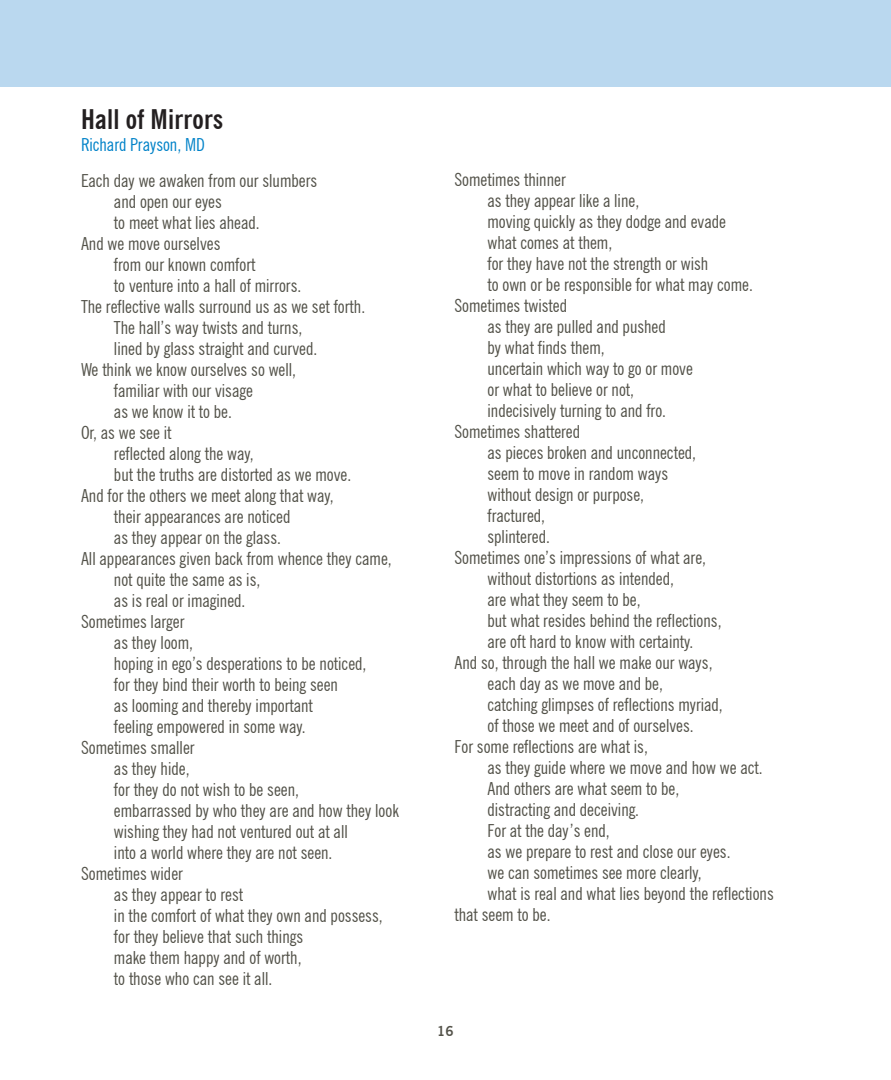
<style>
.page{position:relative;width:891px;height:1080px;background:#fff}
.page>*{position:absolute;margin:0;border:0;box-sizing:border-box;transform-origin:0 0}
.class{font:700 condensed 27px "News Gothic BT";letter-spacing:.01em;color:#231f20}
.class-2{font:condensed 18px/21px "News Gothic BT";color:#535249}
.class-3{font:condensed 18px "News Gothic BT";color:#0082c8}
.t1{font:700 13.5px "News Gothic BT";color:#535249}
</style>
<div class="page">
<div style="left:0;top:0;width:891px;height:86px;background:#bad8ef"></div>
<p class="class" style="left:81px;top:102px;width:144px">Hall of Mirrors</p>
<p class="class-3" style="left:81px;top:134px;width:125px">Richard Prayson, MD</p>
<p class="class-2" style="left:81px;top:170px;width:238px">Each day we awaken from our slumbers</p>
<p class="class-2" style="left:114px;top:191px;width:109px">and open our eyes</p>
<p class="class-2" style="left:114px;top:212px;width:147px">to meet what lies ahead.</p>
<p class="class-2" style="left:81px;top:233px;width:141px">And we move ourselves</p>
<p class="class-2" style="left:114px;top:254px;width:143px">from our known comfort</p>
<p class="class-2" style="left:114px;top:275px;width:189px">to venture into a hall of mirrors.</p>
<p class="class-2" style="left:81px;top:296px;width:286px">The reflective walls surround us as we set forth.</p>
<p class="class-2" style="left:114px;top:317px;width:190px">The hall’s way twists and turns,</p>
<p class="class-2" style="left:114px;top:338px;width:205px">lined by glass straight and curved.</p>
<p class="class-2" style="left:81px;top:359px;width:217px">We think we know ourselves so well,</p>
<p class="class-2" style="left:114px;top:380px;width:140px">familiar with our visage</p>
<p class="class-2" style="left:114px;top:401px;width:119px">as we know it to be.</p>
<p class="class-2" style="left:81px;top:422px;width:92px">Or, as we see it</p>
<p class="class-2" style="left:114px;top:443px;width:141px">reflected along the way,</p>
<p class="class-2" style="left:114px;top:464px;width:239px">but the truths are distorted as we move.</p>
<p class="class-2" style="left:81px;top:485px;width:254px">And for the others we meet along that way,</p>
<p class="class-2" style="left:114px;top:506px;width:178px">their appearances are noticed</p>
<p class="class-2" style="left:114px;top:527px;width:168px">as they appear on the glass.</p>
<p class="class-2" style="left:81px;top:548px;width:312px">All appearances given back from whence they came,</p>
<p class="class-2" style="left:114px;top:569px;width:148px">not quite the same as is,</p>
<p class="class-2" style="left:114px;top:590px;width:133px">as is real or imagined.</p>
<p class="class-2" style="left:81px;top:611px;width:105px">Sometimes larger</p>
<p class="class-2" style="left:114px;top:632px;width:81px">as they loom,</p>
<p class="class-2" style="left:114px;top:653px;width:254px">hoping in ego’s desperations to be noticed,</p>
<p class="class-2" style="left:114px;top:674px;width:225px">for they bind their worth to being seen</p>
<p class="class-2" style="left:114px;top:695px;width:200px">as looming and thereby important</p>
<p class="class-2" style="left:114px;top:716px;width:193px">feeling empowered in some way.</p>
<p class="class-2" style="left:81px;top:737px;width:115px">Sometimes smaller</p>
<p class="class-2" style="left:114px;top:758px;width:77px">as they hide,</p>
<p class="class-2" style="left:114px;top:779px;width:187px">for they do not wish to be seen,</p>
<p class="class-2" style="left:114px;top:800px;width:287px">embarrassed by who they are and how they look</p>
<p class="class-2" style="left:114px;top:821px;width:235px">wishing they had not ventured out at all</p>
<p class="class-2" style="left:114px;top:842px;width:220px">into a world where they are not seen.</p>
<p class="class-2" style="left:81px;top:863px;width:103px">Sometimes wider</p>
<p class="class-2" style="left:114px;top:884px;width:131px">as they appear to rest</p>
<p class="class-2" style="left:114px;top:905px;width:270px">in the comfort of what they own and possess,</p>
<p class="class-2" style="left:114px;top:926px;width:191px">for they believe that such things</p>
<p class="class-2" style="left:114px;top:947px;width:189px">make them happy and of worth,</p>
<p class="class-2" style="left:114px;top:968px;width:160px">to those who can see it all.</p>
<p class="class-2" style="left:454px;top:169px;width:113px">Sometimes thinner</p>
<p class="class-2" style="left:487px;top:190px;width:153px">as they appear like a line,</p>
<p class="class-2" style="left:487px;top:211px;width:240px">moving quickly as they dodge and evade</p>
<p class="class-2" style="left:487px;top:232px;width:126px">what comes at them,</p>
<p class="class-2" style="left:487px;top:253px;width:222px">for they have not the strength or wish</p>
<p class="class-2" style="left:487px;top:274px;width:267px">to own or be responsible for what may come.</p>
<p class="class-2" style="left:454px;top:295px;width:114px">Sometimes twisted</p>
<p class="class-2" style="left:487px;top:316px;width:180px">as they are pulled and pushed</p>
<p class="class-2" style="left:487px;top:337px;width:119px">by what finds them,</p>
<p class="class-2" style="left:487px;top:358px;width:207px">uncertain which way to go or move</p>
<p class="class-2" style="left:487px;top:379px;width:148px">or what to believe or not,</p>
<p class="class-2" style="left:487px;top:400px;width:180px">indecisively turning to and fro.</p>
<p class="class-2" style="left:454px;top:421px;width:127px">Sometimes shattered</p>
<p class="class-2" style="left:487px;top:442px;width:210px">as pieces broken and unconnected,</p>
<p class="class-2" style="left:487px;top:463px;width:182px">seem to move in random ways</p>
<p class="class-2" style="left:487px;top:484px;width:158px">without design or purpose,</p>
<p class="class-2" style="left:487px;top:505px;width:59px">fractured,</p>
<p class="class-2" style="left:487px;top:526px;width:64px">splintered.</p>
<p class="class-2" style="left:454px;top:547px;width:253px">Sometimes one’s impressions of what are,</p>
<p class="class-2" style="left:487px;top:568px;width:188px">without distortions as intended,</p>
<p class="class-2" style="left:487px;top:589px;width:155px">are what they seem to be,</p>
<p class="class-2" style="left:487px;top:610px;width:236px">but what resides behind the reflections,</p>
<p class="class-2" style="left:487px;top:631px;width:207px">are oft hard to know with certainty.</p>
<p class="class-2" style="left:454px;top:652px;width:260px">And so, through the hall we make our ways,</p>
<p class="class-2" style="left:487px;top:673px;width:177px">each day as we move and be,</p>
<p class="class-2" style="left:487px;top:694px;width:237px">catching glimpses of reflections myriad,</p>
<p class="class-2" style="left:487px;top:715px;width:208px">of those we meet and of ourselves.</p>
<p class="class-2" style="left:454px;top:736px;width:195px">For some reflections are what is,</p>
<p class="class-2" style="left:487px;top:757px;width:277px">as they guide where we move and how we act.</p>
<p class="class-2" style="left:487px;top:778px;width:193px">And others are what seem to be,</p>
<p class="class-2" style="left:487px;top:799px;width:153px">distracting and deceiving.</p>
<p class="class-2" style="left:487px;top:820px;width:124px">For at the day’s end,</p>
<p class="class-2" style="left:487px;top:841px;width:245px">as we prepare to rest and close our eyes.</p>
<p class="class-2" style="left:487px;top:862px;width:216px">we can sometimes see more clearly,</p>
<p class="class-2" style="left:454px;top:883px;width:321px;text-indent:33px">what is real and what lies beyond the reflections that seem to be.</p>
<p class="t1" style="left:437px;top:1023px;width:18px">16</p>
</div>
